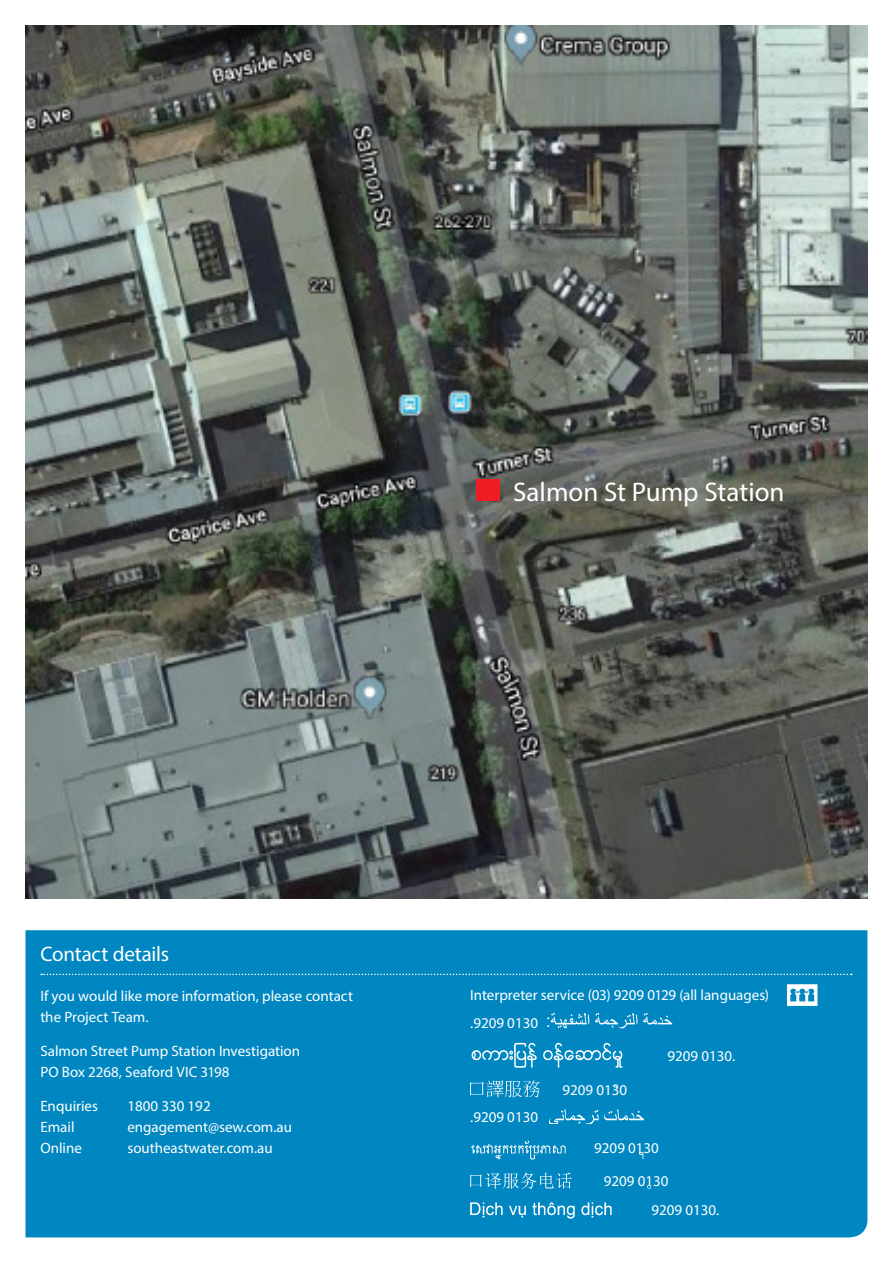
<style>
.page{position:relative;width:893px;height:1263px;background:#fff}
.page>*{position:absolute;margin:0;border:0;box-sizing:border-box;transform-origin:0 0}
.Headline{font:27px "Myriad Pro";color:#fff}
.t1{font:21px "Myriad Pro";letter-spacing:-.01em;color:#fff}
.t2{font:15px/21px "Myriad Pro";color:#fff}
</style>
<div class="page">
<div style="left:26px;top:930px;width:841px;height:307px;background:#0087c1"></div>
<svg style="left:41px;top:974px;width:811px;height:1px"></svg>
<img style="left:467px;top:1039px;width:161px;height:30px">
<img style="left:466px;top:1076px;width:75px;height:23px">
<img style="left:612px;top:1076px;width:7px;height:23px">
<img style="left:546px;top:1008px;width:128px;height:25px">
<img style="left:546px;top:1101px;width:99px;height:22px">
<img style="left:468px;top:1139px;width:100px;height:24px">
<img style="left:638px;top:1145px;width:9px;height:25px">
<img style="left:465px;top:1169px;width:110px;height:26px">
<img style="left:645px;top:1171px;width:9px;height:26px">
<img style="left:468px;top:1196px;width:145px;height:26px">
<svg style="left:787px;top:984px;width:30px;height:22px"></svg>
<img style="left:26px;top:26px;width:841px;height:872px">
<div style="left:476px;top:479px;width:24px;height:22px;background:#ee1d23"></div>
<p class="Headline" style="left:513px;top:475px;width:273px">Salmon St Pump Station</p>
<p class="t1" style="left:40px;top:941px;width:130px">Contact details</p>
<p class="t2" style="left:40px;top:985px;width:314px">If you would like more information, please contact the Project Team.</p>
<p class="t2" style="left:40px;top:1040px;width:261px">Salmon Street Pump Station Investigation</p>
<p class="t2" style="left:40px;top:1061px;width:191px">PO Box 2268, Seaford VIC 3198</p>
<p class="t2" style="left:40px;top:1095px;width:59px">Enquiries</p>
<p class="t2" style="left:127px;top:1095px;width:85px">1800 330 192</p>
<p class="t2" style="left:40px;top:1116px;width:36px">Email</p>
<p class="t2" style="left:127px;top:1116px;width:166px">engagement@sew.com.au</p>
<p class="t2" style="left:40px;top:1137px;width:43px">Online</p>
<p class="t2" style="left:127px;top:1137px;width:147px">southeastwater.com.au</p>
<p class="t2" style="left:470px;top:984px;width:300px">Interpreter service (03) 9209 0129 (all languages)</p>
<p class="t2" style="left:470px;top:1012px;width:69px">.9209 0130</p>
<p class="t2" style="left:667px;top:1045px;width:69px">9209 0130.</p>
<p class="t2" style="left:562px;top:1079px;width:66px">9209 0130</p>
<p class="t2" style="left:470px;top:1106px;width:69px">.9209 0130</p>
<p class="t2" style="left:594px;top:1137px;width:66px">9209 0130</p>
<p class="t2" style="left:604px;top:1170px;width:66px">9209 0130</p>
<p class="t2" style="left:651px;top:1199px;width:69px">9209 0130.</p>
</div>
